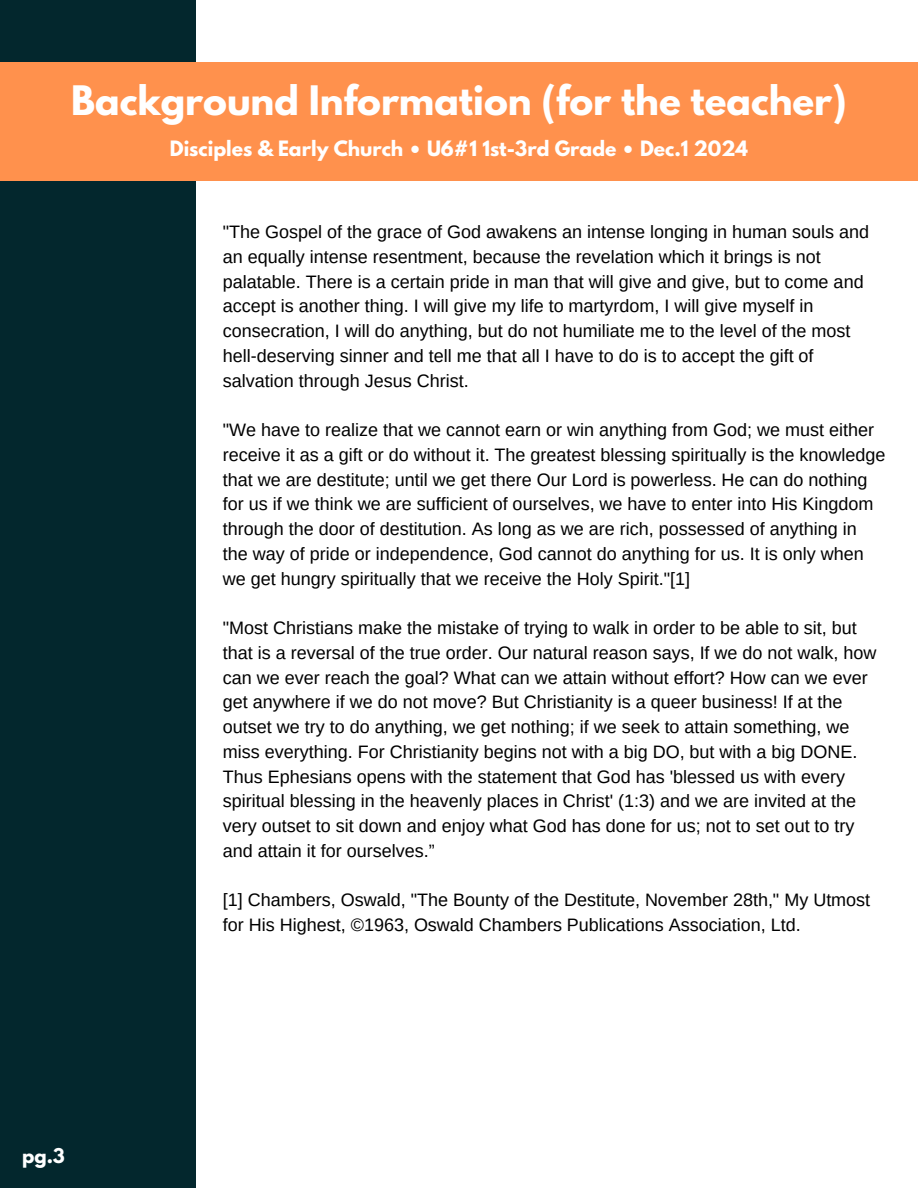
<style>
.page{position:relative;width:918px;height:1188px;background:#fff}
.page>*{position:absolute;margin:0;border:0;box-sizing:border-box;transform-origin:0 0}
.t1{font:700 36px "League Spartan";color:#fff}
.t2{font:700 18.75px "League Spartan";color:#fff}
.t3{font:18px/24.8px "Arimo";color:#000}
.t4{font:700 18px "League Spartan";color:#fff}
</style>
<div class="page">
<div style="left:0;top:0;width:195px;height:1188px;background:#03272d"></div>
<div style="left:0;top:62px;width:918px;height:119px;background:#ff914d"></div>
<h2 class="t1" style="left:71px;top:83px;width:777px">Background Information (for the teacher)</h2>
<h1 class="t2" style="left:170px;top:139px;width:580px">Disciples &amp; Early Church • U6#1 1st-3rd Grade • Dec.1 2024</h1>
<p class="t3" style="left:223px;top:220px;width:648px">"The Gospel of the grace of God awakens an intense longing in human souls and an equally intense resentment, because the revelation which it brings is not palatable. There is a certain pride in man that will give and give, but to come and accept is another thing. I will give my life to martyrdom, I will give myself in consecration, I will do anything, but do not humiliate me to the level of the most hell-deserving sinner and tell me that all I have to do is to accept the gift of salvation through Jesus Christ.</p>
<p class="t3" style="left:223px;top:418px;width:664px">"We have to realize that we cannot earn or win anything from God; we must either receive it as a gift or do without it. The greatest blessing spiritually is the knowledge that we are destitute; until we get there Our Lord is powerless. He can do nothing for us if we think we are sufficient of ourselves, we have to enter into His Kingdom through the door of destitution. As long as we are rich, possessed of anything in the way of pride or independence, God cannot do anything for us. It is only when we get hungry spiritually that we receive the Holy Spirit."[1]</p>
<p class="t3" style="left:223px;top:616px;width:655px">"Most Christians make the mistake of trying to walk in order to be able to sit, but that is a reversal of the true order. Our natural reason says, If we do not walk, how can we ever reach the goal? What can we attain without effort? How can we ever get anywhere if we do not move? But Christianity is a queer business! If at the outset we try to do anything, we get nothing; if we seek to attain something, we miss everything. For Christianity begins not with a big DO, but with a big DONE.<br>Thus Ephesians opens with the statement that God has 'blessed us with every spiritual blessing in the heavenly places in Christ' (1:3) and we are invited at the very outset to sit down and enjoy what God has done for us; not to set out to try and attain it for ourselves.”</p>
<p class="t3" style="left:223px;top:888px;width:649px">[1] Chambers, Oswald, "The Bounty of the Destitute, November 28th," My Utmost for His Highest, ©1963, Oswald Chambers Publications Association, Ltd.</p>
<h2 class="t4" style="left:22px;top:1146px;width:44px">pg.3</h2>
</div>
